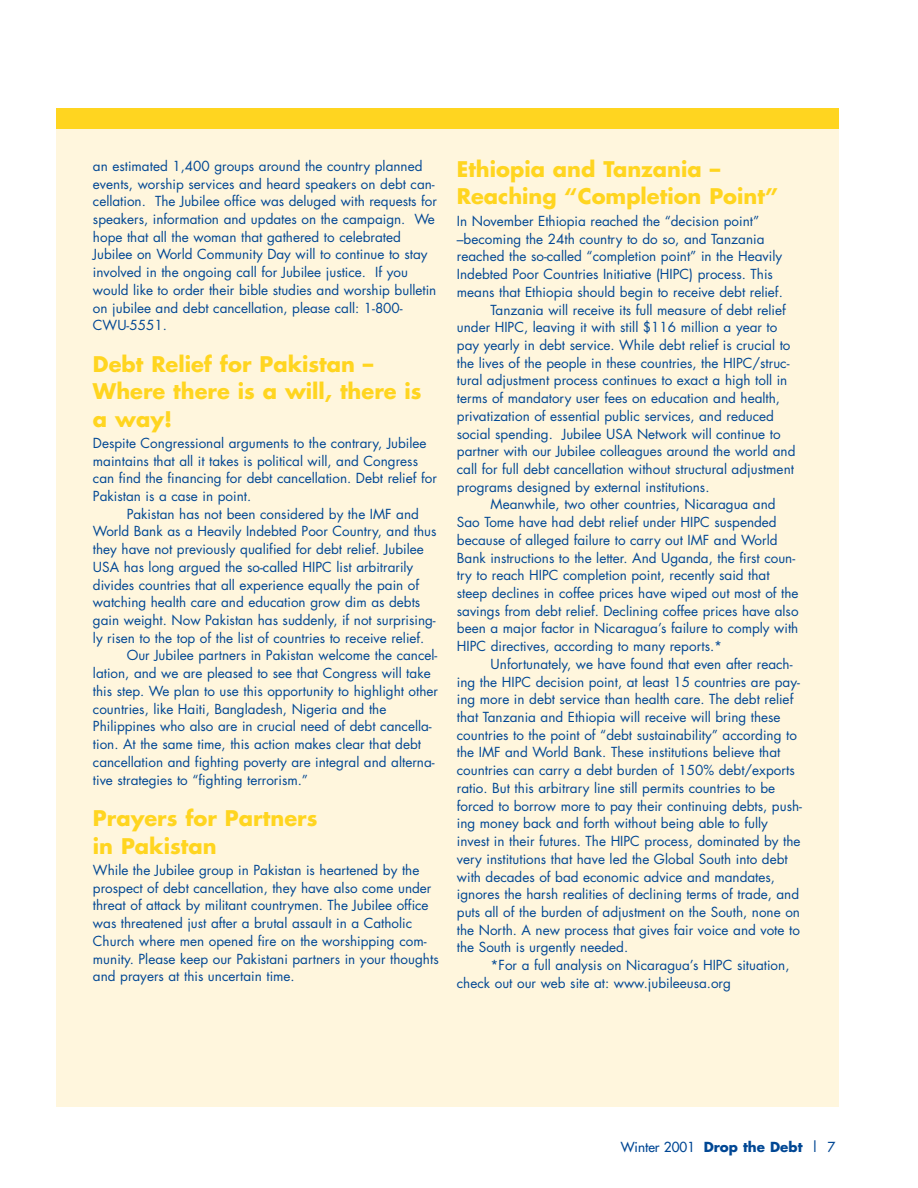
<style>
.page{position:relative;width:918px;height:1188px;background:#fff}
.page>*{position:absolute;margin:0;border:0;box-sizing:border-box;transform-origin:0 0}
.t1{font:700 21px/27.3px "Futura";color:#ffd520}
.t2{font:13.5px/17.7px "Futura";color:#004794}
.t3{font:13.5px "Futura";color:#004794}
.s1{font-weight:700}
</style>
<div class="page">
<div style="left:56px;top:108px;width:783px;height:999px;background:#fff6dd"></div>
<div style="left:56px;top:108px;width:783px;height:20px;background:#ffd520"></div>
<p class="t2" style="left:93px;top:158px;width:346px">an estimated 1,400 groups around the country planned events, worship services and heard speakers on debt can&shy;cellation. The Jubilee office was deluged with requests for speakers, information and updates on the campaign. We hope that all the woman that gathered to celebrated Jubilee on World Community Day will to continue to stay involved in the ongoing call for Jubilee justice. If you would like to order their bible studies and worship bulletin on jubilee and debt cancellation, please call: 1-800- CWU-5551.</p>
<h1 class="t1" style="left:93px;top:352px;width:330px">Debt Relief for Pakistan –<br>Where there is a will, there is a way!</h1>
<p class="t2" style="left:93px;top:435px;width:345px">Despite Congressional arguments to the contrary, Jubilee maintains that all it takes is political will, and Congress can find the financing for debt cancellation. Debt relief for Pakistan is a case in point.</p>
<p class="t2" style="left:127px;top:506px;width:294px">Pakistan has not been considered by the IMF and</p>
<p class="t2" style="left:93px;top:524px;width:345px">World Bank as a Heavily Indebted Poor Country, and thus</p>
<p class="t2" style="left:93px;top:542px;width:332px">they have not previously qualified for debt relief. Jubilee</p>
<p class="t2" style="left:93px;top:559px;width:322px">USA has long argued the so-called HIPC list arbitrarily</p>
<p class="t2" style="left:93px;top:577px;width:328px">divides countries that all experience equally the pain of</p>
<p class="t2" style="left:93px;top:595px;width:329px">watching health care and education grow dim as debts</p>
<p class="t2" style="left:93px;top:612px;width:344px">gain weight. Now Pakistan has suddenly, if not surprising-</p>
<p class="t2" style="left:93px;top:630px;width:333px">ly risen to the top of the list of countries to receive relief.</p>
<p class="t2" style="left:127px;top:648px;width:312px">Our Jubilee partners in Pakistan welcome the cancel-</p>
<p class="t2" style="left:93px;top:666px;width:339px">lation, and we are pleased to see that Congress will take</p>
<p class="t2" style="left:93px;top:683px;width:347px">this step. We plan to use this opportunity to highlight other</p>
<p class="t2" style="left:93px;top:701px;width:295px">countries, like Haiti, Bangladesh, Nigeria and the</p>
<p class="t2" style="left:93px;top:719px;width:340px">Philippines who also are in crucial need of debt cancella-</p>
<p class="t2" style="left:93px;top:736px;width:330px">tion. At the same time, this action makes clear that debt</p>
<p class="t2" style="left:93px;top:754px;width:343px">cancellation and fighting poverty are integral and alterna-</p>
<p class="t2" style="left:93px;top:772px;width:217px">tive strategies to “fighting terrorism.”</p>
<h1 class="t1" style="left:93px;top:807px;width:226px">Prayers for Partners in Pakistan</h1>
<p class="t2" style="left:93px;top:862px;width:347px">While the Jubilee group in Pakistan is heartened by the prospect of debt cancellation, they have also come under threat of attack by militant countrymen. The Jubilee office was threatened just after a brutal assault in a Catholic Church where men opened fire on the worshipping com&shy;munity. Please keep our Pakistani partners in your thoughts and prayers at this uncertain time.</p>
<h1 class="t1" style="left:457px;top:157px;width:323px">Ethiopia and Tanzania –<br>Reaching “Completion Point”</h1>
<p class="t2" style="left:457px;top:213px;width:304px">In November Ethiopia reached the “decision point”</p>
<p class="t2" style="left:457px;top:231px;width:309px">–becoming the 24th country to do so, and Tanzania</p>
<p class="t2" style="left:457px;top:249px;width:327px">reached the so-called “completion point” in the Heavily</p>
<p class="t2" style="left:457px;top:266px;width:318px">Indebted Poor Countries Initiative (HIPC) process. This</p>
<p class="t2" style="left:457px;top:284px;width:327px">means that Ethiopia should begin to receive debt relief.</p>
<p class="t2" style="left:491px;top:302px;width:297px">Tanzania will receive its full measure of debt relief</p>
<p class="t2" style="left:457px;top:320px;width:322px">under HIPC, leaving it with still $116 million a year to</p>
<p class="t2" style="left:457px;top:337px;width:335px">pay yearly in debt service. While debt relief is crucial to</p>
<p class="t2" style="left:457px;top:355px;width:334px">the lives of the people in these countries, the HIPC/struc-</p>
<p class="t2" style="left:457px;top:373px;width:332px">tural adjustment process continues to exact a high toll in</p>
<p class="t2" style="left:457px;top:390px;width:325px">terms of mandatory user fees on education and health,</p>
<p class="t2" style="left:457px;top:408px;width:319px">privatization of essential public services, and reduced</p>
<p class="t2" style="left:457px;top:426px;width:325px">social spending. Jubilee USA Network will continue to</p>
<p class="t2" style="left:457px;top:444px;width:340px">partner with our Jubilee colleagues around the world and</p>
<p class="t2" style="left:457px;top:461px;width:339px">call for full debt cancellation without structural adjustment</p>
<p class="t2" style="left:457px;top:479px;width:254px">programs designed by external institutions.</p>
<p class="t2" style="left:491px;top:497px;width:287px">Meanwhile, two other countries, Nicaragua and</p>
<p class="t2" style="left:457px;top:514px;width:321px">Sao Tome have had debt relief under HIPC suspended</p>
<p class="t2" style="left:457px;top:532px;width:322px">because of alleged failure to carry out IMF and World</p>
<p class="t2" style="left:457px;top:550px;width:340px">Bank instructions to the letter. And Uganda, the first coun-</p>
<p class="t2" style="left:457px;top:568px;width:314px">try to reach HIPC completion point, recently said that</p>
<p class="t2" style="left:457px;top:585px;width:343px">steep declines in coffee prices have wiped out most of the</p>
<p class="t2" style="left:457px;top:603px;width:343px">savings from debt relief. Declining coffee prices have also</p>
<p class="t2" style="left:457px;top:621px;width:343px">been a major factor in Nicaragua’s failure to comply with</p>
<p class="t2" style="left:457px;top:639px;width:267px">HIPC directives, according to many reports.*</p>
<p class="t2" style="left:491px;top:656px;width:303px">Unfortunately, we have found that even after reach-</p>
<p class="t2" style="left:457px;top:674px;width:345px">ing the HIPC decision point, at least 15 countries are pay-</p>
<p class="t2" style="left:457px;top:692px;width:338px">ing more in debt service than health care. The debt relief</p>
<p class="t2" style="left:457px;top:709px;width:325px">that Tanzania and Ethiopia will receive will bring these</p>
<p class="t2" style="left:457px;top:727px;width:342px">countries to the point of “debt sustainability” according to</p>
<p class="t2" style="left:457px;top:745px;width:325px">the IMF and World Bank. These institutions believe that</p>
<p class="t2" style="left:457px;top:763px;width:339px">countries can carry a debt burden of 150% debt/exports</p>
<p class="t2" style="left:457px;top:780px;width:320px">ratio. But this arbitrary line still permits countries to be</p>
<p class="t2" style="left:457px;top:798px;width:347px">forced to borrow more to pay their continuing debts, push-</p>
<p class="t2" style="left:457px;top:816px;width:313px">ing money back and forth without being able to fully</p>
<p class="t2" style="left:457px;top:833px;width:345px">invest in their futures. The HIPC process, dominated by the</p>
<p class="t2" style="left:457px;top:851px;width:332px">very institutions that have led the Global South into debt</p>
<p class="t2" style="left:457px;top:869px;width:320px">with decades of bad economic advice and mandates,</p>
<p class="t2" style="left:457px;top:887px;width:344px">ignores the harsh realities of declining terms of trade, and</p>
<p class="t2" style="left:457px;top:904px;width:345px">puts all of the burden of adjustment on the South, none on</p>
<p class="t2" style="left:457px;top:922px;width:345px">the North. A new process that gives fair voice and vote to</p>
<p class="t2" style="left:457px;top:940px;width:173px">the South is urgently needed.</p>
<p class="t2" style="left:491px;top:957px;width:300px">*For a full analysis on Nicaragua’s HIPC situation,</p>
<p class="t2" style="left:457px;top:975px;width:276px">check out our web site at: www.jubileeusa.org</p>
<p class="t3" style="left:621px;top:1140px;width:216px">Winter 2001 <span class="s1">Drop the Debt</span> | 7</p>
</div>
